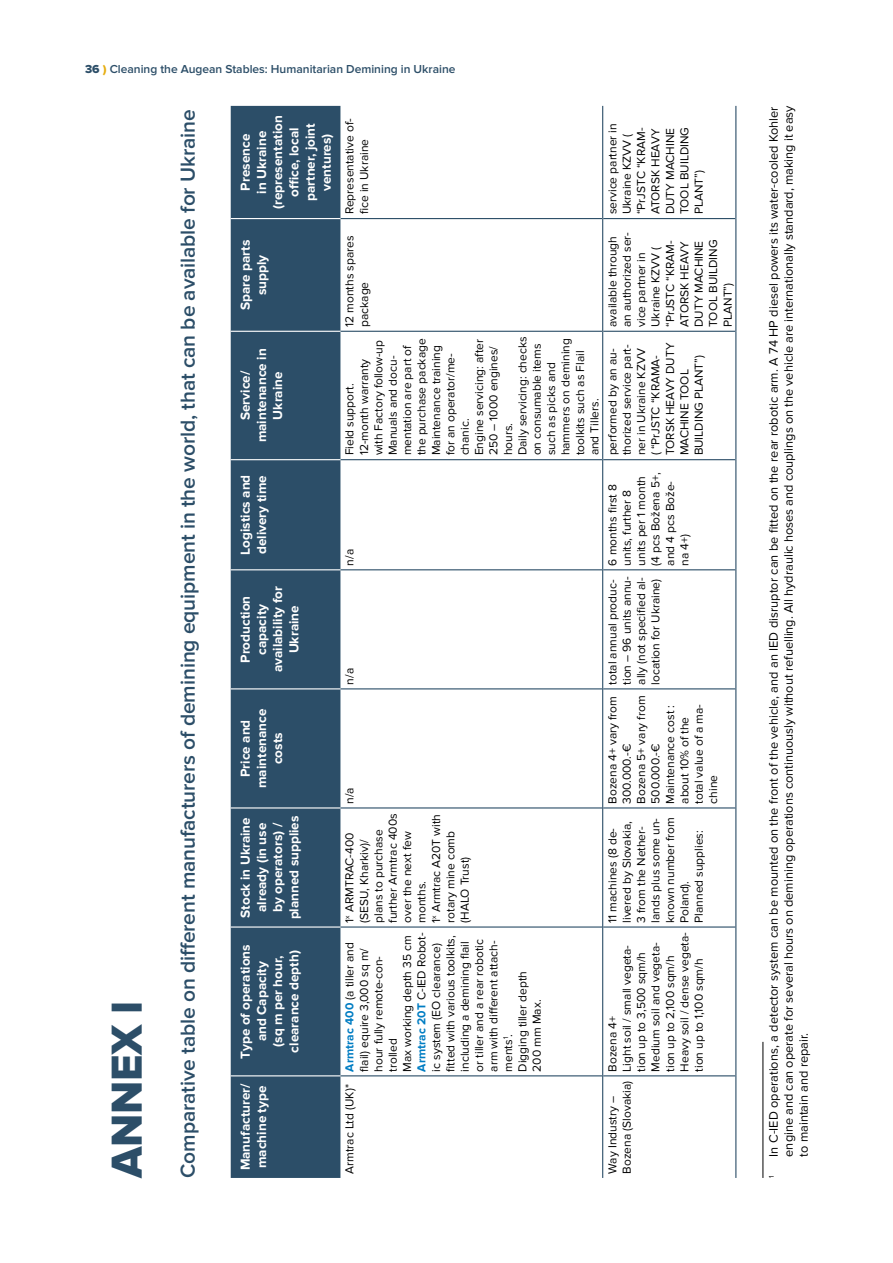
<style>
.page{position:relative;width:893px;height:1263px;background:#fff}
.page>*{position:absolute;margin:0;border:0;box-sizing:border-box;transform-origin:0 0}
.t1{font:45px "Proxima Nova Extrabld";color:#2c4e68}
.t2{font:600 21px "Proxima Nova";letter-spacing:-.005em;color:#2c4e68}
.t3{font:700 13.5px/16.2px "Proxima Nova";color:#fff;text-align:center}
.t4{font:12.75px/15px "Proxima Nova";color:#000;text-align:justify}
.t5{font:12px/14.4px "Proxima Nova";color:#000}
.t6{font:600 12px "Proxima Nova";color:#2c4e68}
.t7{font:7.05px "Proxima Nova";color:#000}
.s1{font-family:"Proxima Nova Extrabld";font-weight:400}
.s2{font-family:"Proxima Nova Extrabld";font-weight:400;color:#e6ad10}
.s3{font-weight:700;color:#007dc3}
</style>
<div class="page">
<div style="left:231px;top:106px;width:109px;height:1072px;background:#2c4e68"></div>
<hr style="left:340px;top:1075px;width:262px;height:1px;background:#2c4e68">
<hr style="left:340px;top:926px;width:262px;height:1px;background:#2c4e68">
<hr style="left:340px;top:807px;width:262px;height:1px;background:#2c4e68">
<hr style="left:340px;top:688px;width:262px;height:1px;background:#2c4e68">
<hr style="left:340px;top:569px;width:262px;height:1px;background:#2c4e68">
<hr style="left:340px;top:459px;width:262px;height:1px;background:#2c4e68">
<hr style="left:340px;top:331px;width:262px;height:1px;background:#2c4e68">
<hr style="left:340px;top:218px;width:262px;height:1px;background:#2c4e68">
<hr style="left:603px;top:1075px;width:132px;height:1px;background:#2c4e68">
<hr style="left:603px;top:926px;width:132px;height:1px;background:#2c4e68">
<hr style="left:603px;top:807px;width:132px;height:1px;background:#2c4e68">
<hr style="left:603px;top:688px;width:132px;height:1px;background:#2c4e68">
<hr style="left:603px;top:569px;width:132px;height:1px;background:#2c4e68">
<hr style="left:603px;top:459px;width:132px;height:1px;background:#2c4e68">
<hr style="left:603px;top:331px;width:132px;height:1px;background:#2c4e68">
<hr style="left:603px;top:218px;width:132px;height:1px;background:#2c4e68">
<hr style="left:602px;top:1076px;width:1px;height:102px;background:#2c4e68">
<hr style="left:602px;top:927px;width:1px;height:149px;background:#2c4e68">
<hr style="left:602px;top:808px;width:1px;height:119px;background:#2c4e68">
<hr style="left:602px;top:689px;width:1px;height:119px;background:#2c4e68">
<hr style="left:602px;top:570px;width:1px;height:119px;background:#2c4e68">
<hr style="left:602px;top:460px;width:1px;height:110px;background:#2c4e68">
<hr style="left:602px;top:331px;width:1px;height:129px;background:#2c4e68">
<hr style="left:602px;top:219px;width:1px;height:112px;background:#2c4e68">
<hr style="left:602px;top:106px;width:1px;height:113px;background:#2c4e68">
<hr style="left:735px;top:1076px;width:1px;height:102px;background:#2c4e68">
<hr style="left:735px;top:927px;width:1px;height:149px;background:#2c4e68">
<hr style="left:735px;top:808px;width:1px;height:119px;background:#2c4e68">
<hr style="left:735px;top:689px;width:1px;height:119px;background:#2c4e68">
<hr style="left:735px;top:570px;width:1px;height:119px;background:#2c4e68">
<hr style="left:735px;top:460px;width:1px;height:110px;background:#2c4e68">
<hr style="left:735px;top:331px;width:1px;height:129px;background:#2c4e68">
<hr style="left:735px;top:219px;width:1px;height:112px;background:#2c4e68">
<hr style="left:735px;top:106px;width:1px;height:113px;background:#2c4e68">
<hr style="left:231px;top:1075px;width:109px;height:1px;background:#fff">
<hr style="left:231px;top:926px;width:109px;height:1px;background:#fff">
<hr style="left:231px;top:807px;width:109px;height:1px;background:#fff">
<hr style="left:231px;top:688px;width:109px;height:1px;background:#fff">
<hr style="left:231px;top:569px;width:109px;height:1px;background:#fff">
<hr style="left:231px;top:459px;width:109px;height:1px;background:#fff">
<hr style="left:231px;top:331px;width:109px;height:1px;background:#fff">
<hr style="left:231px;top:218px;width:109px;height:1px;background:#fff">
<hr style="left:762px;top:1042px;width:1px;height:136px;background:#000">
<p class="t6" style="left:85px;top:62px;width:372px"><span class="s1">36</span> <span class="s2">)</span> Cleaning the Augean Stables: Humanitarian Demining in Ukraine</p>
<h1 class="t1" style="left:101px;top:1178px;width:178px;rotate:-90deg">ANNEX I</h1>
<h2 class="t2" style="left:176px;top:1178px;width:1070px;rotate:-90deg">Comparative table on different manufacturers of demining equipment in the world, that can be available for Ukraine</h2>
<p class="t3" style="left:238px;top:209px;width:95px;rotate:-90deg">Presence<br>in Ukraine (representation office, local partner, joint ventures)</p>
<p class="t3" style="left:238px;top:310px;width:72px;rotate:-90deg">Spare parts supply</p>
<p class="t3" style="left:238px;top:442px;width:95px;rotate:-90deg">Service/ maintenance in<br>Ukraine</p>
<p class="t3" style="left:238px;top:555px;width:82px;text-align:left;rotate:-90deg">Logistics and delivery time</p>
<p class="t3" style="left:238px;top:672px;width:87px;rotate:-90deg">Production capacity availability for<br>Ukraine</p>
<p class="t3" style="left:238px;top:788px;width:81px;rotate:-90deg">Price and maintenance costs</p>
<p class="t3" style="left:238px;top:919px;width:105px;rotate:-90deg">Stock in Ukraine already (in use by operators) / planned supplies</p>
<p class="t3" style="left:238px;top:1058px;width:116px;rotate:-90deg">Type of operations and Capacity<br>(sq m per hour, clearance depth)</p>
<p class="t3" style="left:238px;top:1170px;width:88px;text-align:left;rotate:-90deg">Manufacturer/ machine type</p>
<p class="t5" style="left:343px;top:214px;width:97px;rotate:-90deg">Representative of&shy;fice in Ukraine</p>
<p class="t5" style="left:343px;top:327px;width:93px;rotate:-90deg">12 months spares package</p>
<p class="t5" style="left:343px;top:455px;width:120px;rotate:-90deg">Field support.<br>12-month warranty with Factory follow-up<br>Manuals and docu&shy;mentation are part of the purchase package<br>Maintenance training for an operator/me&shy;chanic.<br>Engine servicing: after<br>250 – 1000 engines/ hours.<br>Daily servicing: checks on consumable items such as picks and hammers on demining toolkits such as Flail and Tillers.</p>
<p class="t5" style="left:343px;top:566px;width:18px;rotate:-90deg">n/a</p>
<p class="t5" style="left:343px;top:685px;width:18px;rotate:-90deg">n/a</p>
<p class="t5" style="left:343px;top:804px;width:18px;rotate:-90deg">n/a</p>
<p class="t5" style="left:343px;top:923px;width:111px;rotate:-90deg">1<sup>x</sup> ARMTRAC-400 (SESU, Kharkiv)/ plans to purchase further Armtrac 400s over the next few months.<br>1<sup>x</sup> Armtrac A20T with rotary mine comb (HALO Trust)</p>
<p class="t5" style="left:343px;top:1072px;width:141px;text-indent:-102px;rotate:-90deg">Armtrac Ltd (UK)* <span class="s3">Armtrac 400</span> (a tiller and flail) equire 3,000 sq m/ hour fully remote-con&shy;trolled<br>Max working depth 35 cm<br><span class="s3">Armtrac 20T</span> C-IED Robot&shy;ic system (EO clearance) fitted with various toolkits, including a demining flail or tiller and a rear robotic arm with different attach&shy;ments<sup>1</sup>.<br>Digging tiller depth<br>200 mm Max.</p>
<p class="t5" style="left:605px;top:214px;width:93px;rotate:-90deg">service partner in<br>Ukraine KZVV ( “PrJSTC “KRAM-<br>ATORSK HEAVY<br>DUTY MACHINE<br>TOOL BUILDING<br>PLANT”)</p>
<p class="t5" style="left:605px;top:327px;width:96px;rotate:-90deg">available through an authorized ser&shy;vice partner in<br>Ukraine KZVV ( “PrJSTC “KRAM-<br>ATORSK HEAVY<br>DUTY MACHINE<br>TOOL BUILDING<br>PLANT”)</p>
<p class="t5" style="left:605px;top:455px;width:114px;rotate:-90deg">performed by an au&shy;thorized service part&shy;ner in Ukraine KZVV ( “PrJSTC “KRAMA-<br>TORSK HEAVY DUTY<br>MACHINE TOOL<br>BUILDING PLANT”)</p>
<p class="t5" style="left:605px;top:566px;width:94px;rotate:-90deg">6 months first 8 units, further 8 units per 1 month (4 pcs Božena 5+, and 4 pcs Bože&shy;na 4+)</p>
<p class="t5" style="left:605px;top:685px;width:110px;rotate:-90deg">total annual produc&shy;tion – 96 units annu&shy;ally (not specified al&shy;location for Ukraine)</p>
<p class="t5" style="left:605px;top:804px;width:110px;rotate:-90deg">Bozena 4+ vary from<br>300.000.-€<br>Bozena 5+ vary from<br>500.000.-€<br>Maintenance cost : about 10% of the total value of a ma&shy;chine</p>
<p class="t5" style="left:605px;top:923px;width:107px;rotate:-90deg">11 machines (8 de&shy;livered by Slovakia,<br>3 from the Nether&shy;lands plus some un&shy;known number from<br>Poland).<br>Planned supplies:</p>
<p class="t5" style="left:605px;top:1071px;width:141px;rotate:-90deg">Bozena 4+<br>Light soil / small vegeta&shy;tion up to 3,500 sqm/h<br>Medium soil and vegeta&shy;tion up to 2,100 sqm/h<br>Heavy soil / dense vegeta&shy;tion up to 1,100 sqm/h</p>
<p class="t5" style="left:605px;top:1174px;width:94px;rotate:-90deg">Way Industry –<br>Bozena (Slovakia)</p>
<p class="t4" style="left:766px;top:1157px;width:1053px;rotate:-90deg">In C-IED operations, a detector system can be mounted on the front of the vehicle, and an IED disruptor can be fitted on the rear robotic arm. A 74 HP diesel powers its water-cooled Kohler engine and can operate for several hours on demining operations continuously without refuelling. All hydraulic hoses and couplings on the vehicle are internationally standard, making it easy to maintain and repair.</p>
<p class="t7" style="left:767px;top:1178px;width:4px;rotate:-90deg">1</p>
</div>
